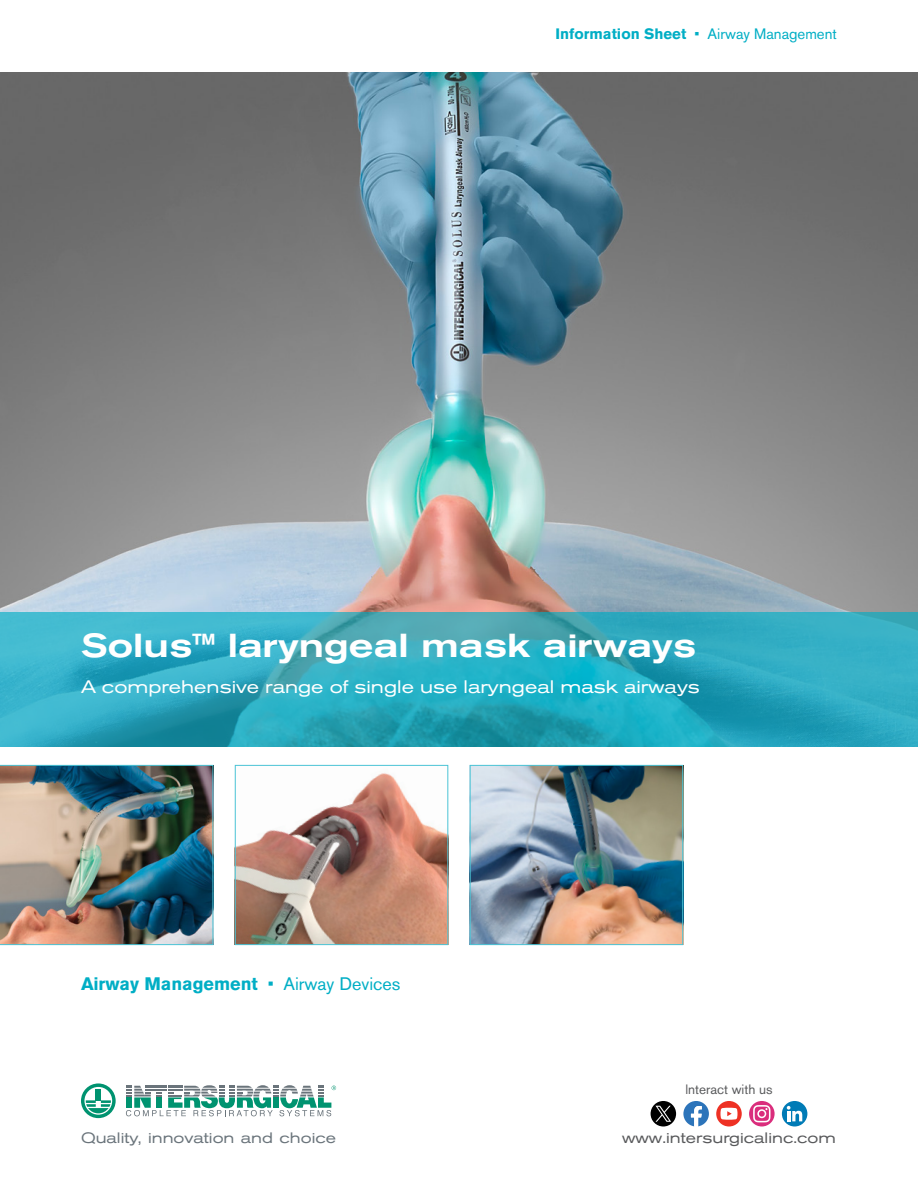
<style>
.page{position:relative;width:918px;height:1188px;background:#fff}
.page>*{position:absolute;margin:0;border:0;box-sizing:border-box;transform-origin:0 0}
.t1{font:500 expanded 33px "Akzidenz Grotesk Pro";color:#fff}
.t2{font:expanded 18px "Akzidenz Grotesk Pro";color:#fff}
.t3{font:700 18px "Akzidenz Grotesk Pro";color:#00aec5}
.t4{font:15px "Akzidenz Grotesk Pro";color:#00aec5}
.t5{font:expanded 15px "Akzidenz Grotesk Pro";color:#6a747b}
.t6{font:expanded 15px "Akzidenz Grotesk Pro";color:#58595b}
.t7{font:13.5px "Akzidenz Grotesk Pro";color:#58595b}
.s1{font-weight:700}
.s2{font-weight:400}
</style>
<div class="page">
<img style="left:472px;top:767px;width:209px;height:176px">
<div style="left:470px;top:765px;width:213px;height:180px;border:1px solid #4bc4d6"></div>
<img style="left:237px;top:773px;width:209px;height:170px">
<div style="left:235px;top:765px;width:213px;height:180px;border:1px solid #4bc4d6"></div>
<img style="left:0;top:765px;width:213px;height:180px">
<svg style="left:81px;top:1083px;width:35px;height:35px"></svg>
<svg style="left:126px;top:1085px;width:210px;height:31px"></svg>
<div style="left:651px;top:1101px;width:25px;height:25px;background:#000;border-radius:50%"></div>
<svg style="left:655px;top:1106px;width:16px;height:16px"></svg>
<svg style="left:683px;top:1101px;width:26px;height:25px"></svg>
<svg style="left:716px;top:1101px;width:26px;height:25px"></svg>
<svg style="left:721px;top:1108px;width:16px;height:12px"></svg>
<svg style="left:749px;top:1101px;width:26px;height:25px"></svg>
<svg style="left:753px;top:1105px;width:18px;height:17px"></svg>
<div style="left:782px;top:1101px;width:25px;height:25px;background:#007bb6;border-radius:50%"></div>
<svg style="left:787px;top:1106px;width:15px;height:15px"></svg>
<img style="left:0;top:72px;width:918px;height:540px">
<svg style="left:0;top:612px;width:918px;height:135px;background:#2ea9be"></svg>
<p class="t4" style="left:555px;top:24px;width:283px"><span class="s1">Information Sheet</span> • Airway Management</p>
<h1 class="t1" style="left:81px;top:624px;width:617px">Solus™ laryngeal mask airways</h1>
<p class="t2" style="left:81px;top:675px;width:620px">A comprehensive range of single use laryngeal mask airways</p>
<p class="t3" style="left:81px;top:972px;width:321px">Airway Management <span class="s2">• Airway Devices</span></p>
<p class="t5" style="left:81px;top:1128px;width:257px">Quality, innovation and choice</p>
<p class="t7" style="left:685px;top:1080px;width:89px">lnteract with us</p>
<p class="t6" style="left:622px;top:1128px;width:215px">www.intersurgicalinc.com</p>
</div>
